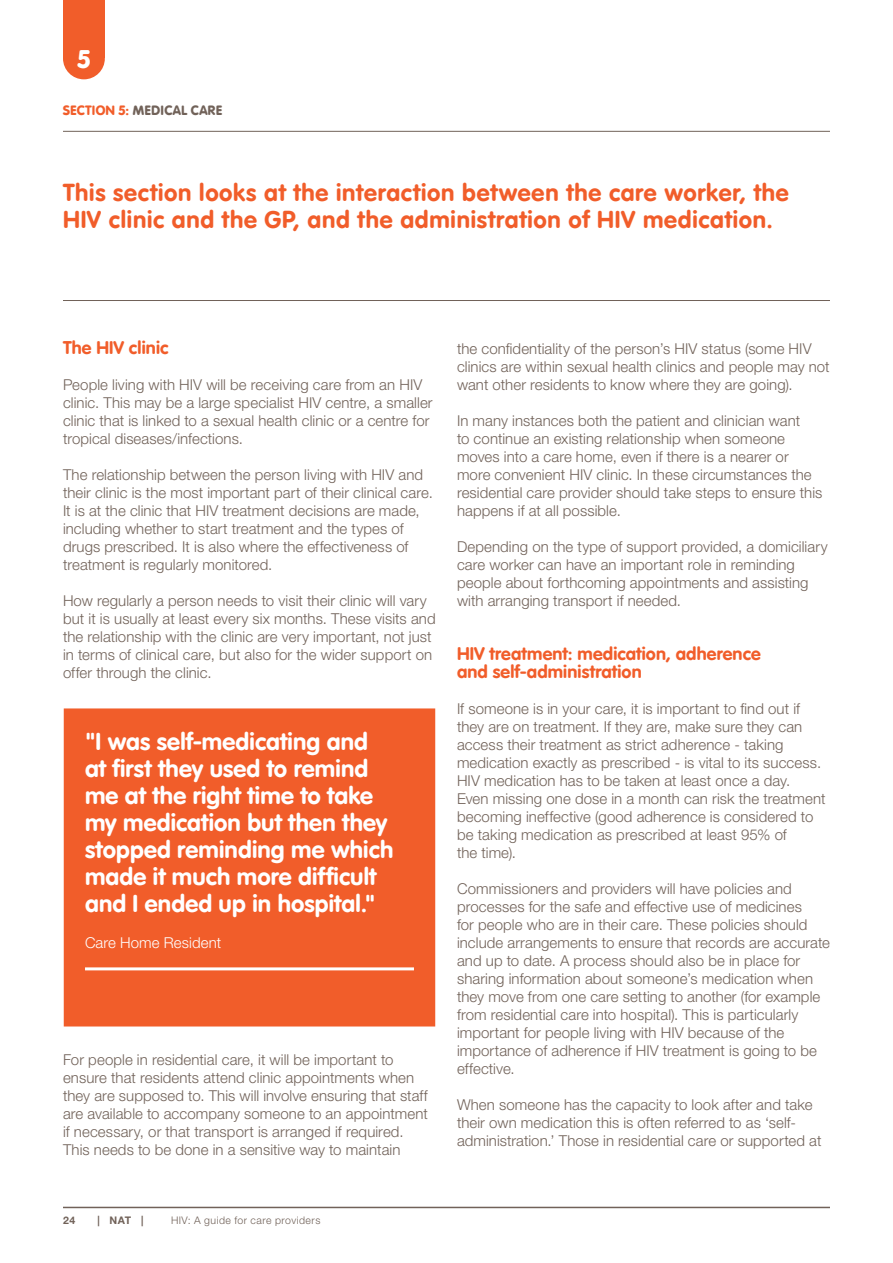
<style>
.page{position:relative;width:893px;height:1263px;background:#fff}
.page>*{position:absolute;margin:0;border:0;box-sizing:border-box;transform-origin:0 0}
.t1{font:900 25.5px "Vag Rounded";color:#fff}
.Pulled_out_quote{font:24px/27px "VAG Rounded Bold";letter-spacing:.005em;color:#fff}
.Span_2_column_intro{font:24px/27px "VAG Rounded Bold";letter-spacing:.03em;color:#f15d2a}
.Sub_section_heading{font:18px/18px "VAG Rounded Bold";letter-spacing:.01em;color:#f15d2a}
.Body_copy_11_14{font:300 15px/18px "Helvetica Neue LT Std";letter-spacing:.005em;color:#716259}
.Body_copy_11_14-2{font:300 15px "Helvetica Neue LT Std";letter-spacing:.005em;color:#fff}
.t2{font:900 13.5px "Vag Rounded";letter-spacing:.045em;color:#716259}
.t3{font:300 10.5px "Helvetica Neue LT Std";letter-spacing:.045em;color:#716259}
.t4{font:700 10.5px "Helvetica Neue LT Std";color:#716259}
.s1{color:#f15d2a}
</style>
<div class="page">
<hr style="left:63px;top:131px;width:767px;height:1px;background:#716259">
<hr style="left:63px;top:1207px;width:767px;height:1px;background:#716259">
<div style="left:63px;top:0;width:42px;height:58px;background:#f15d2a"></div>
<div style="left:63px;top:38px;width:42px;height:41px;background:#f15d2a;border-radius:50%"></div>
<hr style="left:63px;top:300px;width:767px;height:1px;background:#716259">
<div style="left:64px;top:708px;width:371px;height:318px;background:#f15d2a"></div>
<hr style="left:85px;top:967px;width:329px;height:3px;background:#fff">
<h1 class="t1" style="left:78px;top:44px;width:13px">5</h1>
<p class="t2" style="left:63px;top:102px;width:161px"><span class="s1">SECTION 5:</span> MEDICAL CARE</p>
<p class="Span_2_column_intro" style="left:63px;top:179px;width:727px">This section looks at the interaction between the care worker, the<br>HIV clinic and the GP, and the administration of HIV medication.</p>
<p class="Sub_section_heading" style="left:63px;top:339px;width:107px">The HIV clinic</p>
<p class="Body_copy_11_14" style="left:63px;top:375px;width:371px">People living with HIV will be receiving care from an HIV clinic. This may be a large specialist HIV centre, a smaller clinic that is linked to a sexual health clinic or a centre for tropical diseases/infections.</p>
<p class="Body_copy_11_14" style="left:63px;top:465px;width:371px">The relationship between the person living with HIV and their clinic is the most important part of their clinical care.<br>It is at the clinic that HIV treatment decisions are made, including whether to start treatment and the types of drugs prescribed. It is also where the effectiveness of treatment is regularly monitored.</p>
<p class="Body_copy_11_14" style="left:63px;top:591px;width:374px">How regularly a person needs to visit their clinic will vary but it is usually at least every six months. These visits and the relationship with the clinic are very important, not just in terms of clinical care, but also for the wider support on offer through the clinic.</p>
<p class="Pulled_out_quote" style="left:85px;top:728px;width:310px">"I was self-medicating and at first they used to remind me at the right time to take my medication but then they stopped reminding me which made it much more difficult and I ended up in hospital."</p>
<p class="Body_copy_11_14-2" style="left:85px;top:933px;width:138px">Care Home Resident</p>
<p class="Body_copy_11_14" style="left:63px;top:1050px;width:366px">For people in residential care, it will be important to ensure that residents attend clinic appointments when they are supposed to. This will involve ensuring that staff are available to accompany someone to an appointment if necessary, or that transport is arranged if required.<br>This needs to be done in a sensitive way to maintain</p>
<p class="Body_copy_11_14" style="left:457px;top:339px;width:374px">the confidentiality of the person’s HIV status (some HIV clinics are within sexual health clinics and people may not want other residents to know where they are going).</p>
<p class="Body_copy_11_14" style="left:457px;top:411px;width:367px">In many instances both the patient and clinician want<br>to continue an existing relationship when someone moves into a care home, even if there is a nearer or more convenient HIV clinic. In these circumstances the residential care provider should take steps to ensure this happens if at all possible.</p>
<p class="Body_copy_11_14" style="left:457px;top:537px;width:372px">Depending on the type of support provided, a domiciliary care worker can have an important role in reminding people about forthcoming appointments and assisting with arranging transport if needed.</p>
<p class="Sub_section_heading" style="left:457px;top:645px;width:305px">HIV treatment: medication, adherence and self-administration</p>
<p class="Body_copy_11_14" style="left:457px;top:699px;width:370px">If someone is in your care, it is important to find out if they are on treatment. If they are, make sure they can access their treatment as strict adherence - taking medication exactly as prescribed - is vital to its success.<br>HIV medication has to be taken at least once a day.<br>Even missing one dose in a month can risk the treatment becoming ineffective (good adherence is considered to be taking medication as prescribed at least 95% of<br>the time).</p>
<p class="Body_copy_11_14" style="left:457px;top:879px;width:374px">Commissioners and providers will have policies and processes for the safe and effective use of medicines<br>for people who are in their care. These policies should include arrangements to ensure that records are accurate and up to date. A process should also be in place for sharing information about someone’s medication when they move from one care setting to another (for example from residential care into hospital). This is particularly important for people living with HIV because of the importance of adherence if HIV treatment is going to be effective.</p>
<p class="Body_copy_11_14" style="left:457px;top:1095px;width:366px">When someone has the capacity to look after and take their own medication this is often referred to as ‘self&shy;administration.’ Those in residential care or supported at</p>
<p class="t4" style="left:63px;top:1214px;width:14px">24</p>
<p class="t4" style="left:97px;top:1214px;width:47px">| NAT |</p>
<p class="t3" style="left:171px;top:1214px;width:151px">HIV: A guide for care providers</p>
</div>
